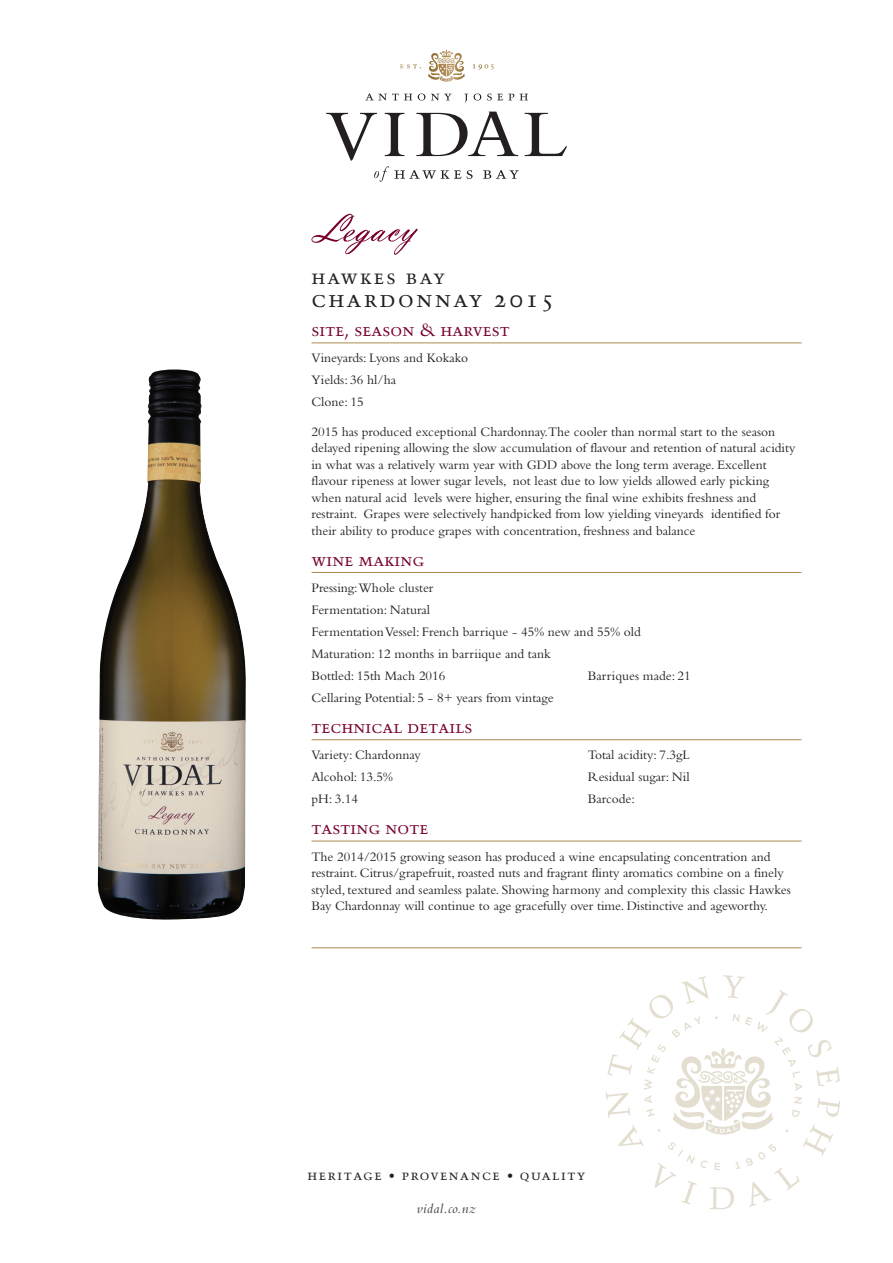
<style>
.page{position:relative;width:893px;height:1263px;background:#fff}
.page>*{position:absolute;margin:0;border:0;box-sizing:border-box;transform-origin:0 0}
.FLAVOUR{font:24px "Trump Mediaeval SC";letter-spacing:.1em;color:#231f20}
.ADDRESS{font:21px "Trump Mediaeval SC";letter-spacing:.1em;color:#231f20}
.SERVICE1{font:18px "Trump Mediaeval SC";color:#780031}
.t1{font:14.7px "Trump Mediaeval SC";letter-spacing:.1em;color:#231f20}
.t2{font:italic 14.4px "Bembo";letter-spacing:.025em;color:#3e3e3f}
.TEXT{font:13.5px/16.5px "Bembo";color:#231f20}
.TEXT2{font:13.5px "Bembo";color:#231f20}
.TEXT3{font:13.5px/16.5px "Bembo";color:#231f20}
.s1{font-size:12.3px}
</style>
<div class="page">
<svg style="left:311px;top:214px;width:107px;height:41px"></svg>
<svg style="left:606px;top:975px;width:234px;height:234px"></svg>
<img style="left:97px;top:369px;width:149px;height:551px">
<hr style="left:311px;top:342px;width:490px;height:1px;background:#ae8b4e">
<hr style="left:311px;top:572px;width:490px;height:1px;background:#ae8b4e">
<hr style="left:311px;top:739px;width:490px;height:1px;background:#ae8b4e">
<hr style="left:311px;top:841px;width:490px;height:1px;background:#ae8b4e">
<hr style="left:311px;top:947px;width:490px;height:1px;background:#ae8b4e">
<svg style="left:525px;top:113px;width:42px;height:43px"></svg>
<svg style="left:365px;top:94px;width:47px;height:6px"></svg>
<svg style="left:418px;top:94px;width:7px;height:7px"></svg>
<svg style="left:431px;top:94px;width:20px;height:6px"></svg>
<svg style="left:464px;top:94px;width:4px;height:8px"></svg>
<svg style="left:474px;top:94px;width:7px;height:7px"></svg>
<svg style="left:487px;top:94px;width:41px;height:7px"></svg>
<svg style="left:326px;top:112px;width:193px;height:70px"></svg>
<svg style="left:440px;top:50px;width:24px;height:22px"></svg>
<p class="ADDRESS" style="left:311px;top:264px;width:135px">hawkes bay</p>
<p class="FLAVOUR" style="left:311px;top:285px;width:245px">chardonnay 2015</p>
<p class="SERVICE1" style="left:311px;top:319px;width:200px">site, season &amp; harvest</p>
<p class="TEXT2" style="left:311px;top:350px;width:158px">Vineyards: Lyons and Kokako</p>
<p class="TEXT2" style="left:311px;top:372px;width:86px">Yields: 36 hl/ha</p>
<p class="TEXT2" style="left:311px;top:394px;width:54px">Clone: 15</p>
<p class="TEXT" style="left:311px;top:423px;width:485px">2015 has produced exceptional Chardonnay.The cooler than normal start to the season delayed ripening allowing the slow accumulation of flavour and retention of natural acidity in what was a relatively warm year with GDD above the long term average. Excellent flavour ripeness at lower sugar levels, not least due to low yields allowed early picking when natural acid levels were higher, ensuring the final wine exhibits freshness and restraint. Grapes were selectively handpicked from low yielding vineyards identified for their ability to produce grapes with concentration, freshness and balance</p>
<p class="SERVICE1" style="left:311px;top:549px;width:115px">wine making</p>
<p class="TEXT2" style="left:311px;top:580px;width:123px">Pressing:Whole cluster</p>
<p class="TEXT2" style="left:311px;top:602px;width:120px">Fermentation: Natural</p>
<p class="TEXT2" style="left:311px;top:624px;width:331px">Fermentation Vessel: French barrique - 45% new and 55% old</p>
<p class="TEXT2" style="left:311px;top:646px;width:241px">Maturation: 12 months in barriique and tank</p>
<p class="TEXT2" style="left:311px;top:668px;width:136px">Bottled: 15th Mach 2016</p>
<p class="TEXT2" style="left:588px;top:668px;width:104px">Barriques made: 21</p>
<p class="TEXT2" style="left:311px;top:690px;width:244px">Cellaring Potential: 5 - 8+ years from vintage</p>
<p class="SERVICE1" style="left:311px;top:716px;width:163px">technical details</p>
<p class="TEXT2" style="left:311px;top:747px;width:111px">Variety: Chardonnay</p>
<p class="TEXT2" style="left:588px;top:747px;width:104px">Total acidity: 7.3gL</p>
<p class="TEXT2" style="left:311px;top:769px;width:83px">Alcohol: 13.5%</p>
<p class="TEXT2" style="left:588px;top:769px;width:103px">Residual sugar: Nil</p>
<p class="TEXT2" style="left:311px;top:791px;width:48px">pH: 3.14</p>
<p class="TEXT2" style="left:588px;top:791px;width:49px">Barcode:</p>
<p class="SERVICE1" style="left:311px;top:817px;width:119px">tasting note</p>
<p class="TEXT3" style="left:311px;top:848px;width:481px">The 2014/2015 growing season has produced a wine encapsulating concentration and restraint. Citrus/grapefruit, roasted nuts and fragrant flinty aromatics combine on a finely styled, textured and seamless palate. Showing harmony and complexity this classic Hawkes Bay Chardonnay will continue to age gracefully over time. Distinctive and ageworthy.</p>
<p class="t1" style="left:308px;top:1166px;width:279px">heritage <span class="s1">•</span> provenance <span class="s1">•</span> quality</p>
<p class="t2" style="left:417px;top:1200px;width:61px">vidal.co.nz</p>
</div>
